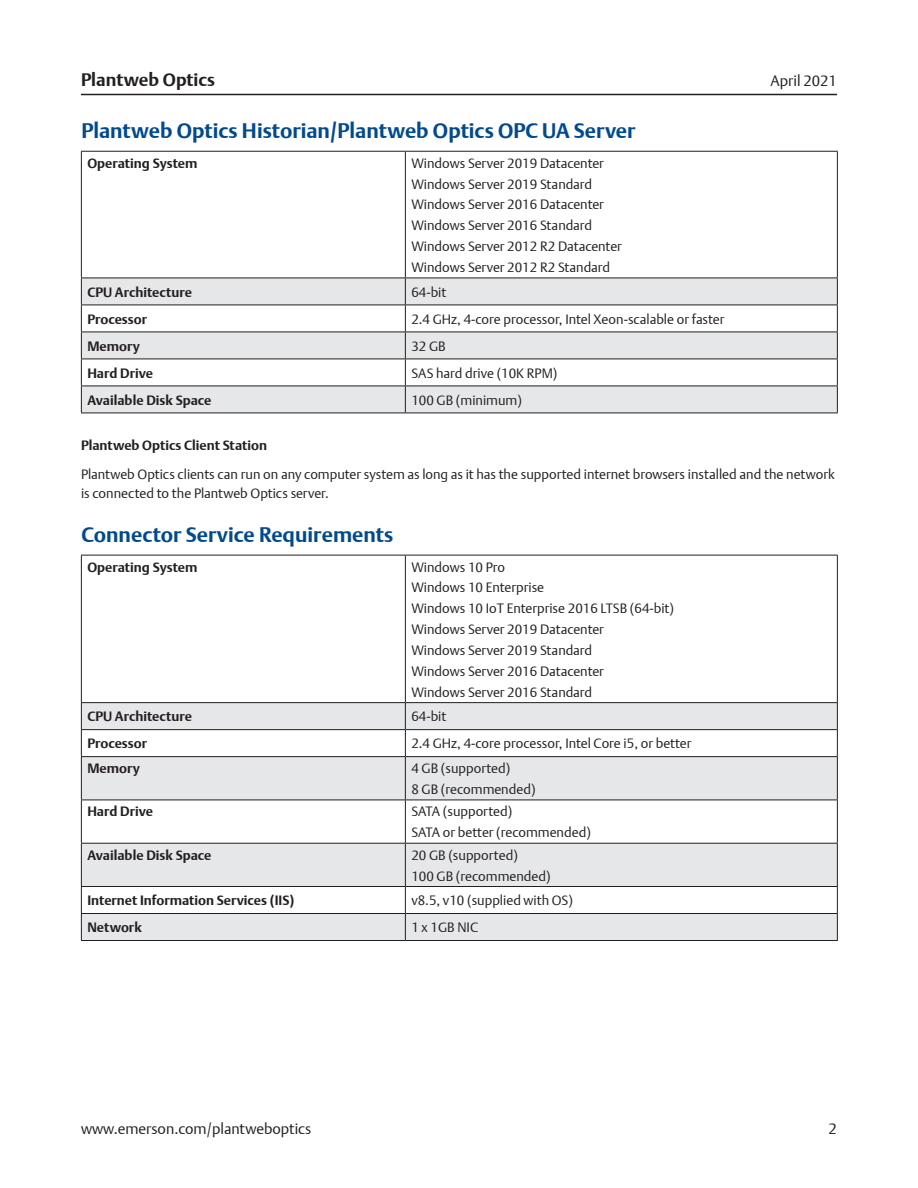
<style>
.page{position:relative;width:918px;height:1188px;background:#fff}
.page>*{position:absolute;margin:0;border:0;box-sizing:border-box;transform-origin:0 0}
.Subhead_1{font:700 21px "DTL Argo T";color:#004a8d}
.t1{font:700 18px "DTL Argo T";color:#231f20}
.t2{font:15px "DTL Argo T Light";color:#231f20}
.Table_Text{font:13.5px "DTL Argo T Light";color:#231f20}
.Table_Text-2{font:700 13.5px "DTL Argo T";color:#231f20}
.Body_Text{font:13.5px/19.5px "DTL Argo T Light";color:#231f20}
.Body_Text-2{font:700 13.5px "DTL Argo T";color:#231f20}
</style>
<div class="page">
<hr style="left:81px;top:94px;width:756px;height:1px;background:#231f20">
<svg style="left:82px;top:279px;width:755px;height:134px;fill:#e6e7e9"></svg>
<hr style="left:81px;top:151px;width:324px;height:1px;background:#231f20">
<hr style="left:81px;top:152px;width:1px;height:126px;background:#231f20">
<hr style="left:405px;top:151px;width:433px;height:1px;background:#231f20">
<hr style="left:405px;top:152px;width:1px;height:126px;background:#231f20">
<hr style="left:837px;top:152px;width:1px;height:126px;background:#231f20">
<hr style="left:81px;top:278px;width:324px;height:1px;background:#231f20">
<hr style="left:405px;top:278px;width:433px;height:1px;background:#231f20">
<hr style="left:81px;top:305px;width:324px;height:1px;background:#231f20">
<hr style="left:405px;top:305px;width:433px;height:1px;background:#231f20">
<hr style="left:81px;top:332px;width:324px;height:1px;background:#231f20">
<hr style="left:405px;top:332px;width:433px;height:1px;background:#231f20">
<hr style="left:81px;top:359px;width:324px;height:1px;background:#231f20">
<hr style="left:405px;top:359px;width:433px;height:1px;background:#231f20">
<hr style="left:81px;top:386px;width:324px;height:1px;background:#231f20">
<svg style="left:81px;top:278px;width:1px;height:135px"></svg>
<hr style="left:405px;top:386px;width:433px;height:1px;background:#231f20">
<svg style="left:405px;top:278px;width:1px;height:135px"></svg>
<svg style="left:837px;top:278px;width:1px;height:135px"></svg>
<hr style="left:81px;top:413px;width:324px;height:1px;background:#231f20">
<hr style="left:405px;top:413px;width:433px;height:1px;background:#231f20">
<svg style="left:82px;top:703px;width:755px;height:237px;fill:#e6e7e9"></svg>
<hr style="left:81px;top:555px;width:324px;height:1px;background:#231f20">
<hr style="left:81px;top:555px;width:1px;height:147px;background:#231f20">
<hr style="left:405px;top:555px;width:433px;height:1px;background:#231f20">
<hr style="left:405px;top:555px;width:1px;height:147px;background:#231f20">
<hr style="left:837px;top:555px;width:1px;height:147px;background:#231f20">
<hr style="left:81px;top:702px;width:324px;height:1px;background:#231f20">
<hr style="left:405px;top:702px;width:433px;height:1px;background:#231f20">
<hr style="left:81px;top:729px;width:324px;height:1px;background:#231f20">
<svg style="left:81px;top:703px;width:1px;height:53px"></svg>
<hr style="left:405px;top:729px;width:433px;height:1px;background:#231f20">
<svg style="left:405px;top:703px;width:1px;height:53px"></svg>
<svg style="left:837px;top:703px;width:1px;height:53px"></svg>
<hr style="left:81px;top:756px;width:324px;height:1px;background:#231f20">
<hr style="left:81px;top:757px;width:1px;height:43px;background:#231f20">
<hr style="left:405px;top:756px;width:433px;height:1px;background:#231f20">
<hr style="left:405px;top:757px;width:1px;height:43px;background:#231f20">
<hr style="left:837px;top:757px;width:1px;height:43px;background:#231f20">
<hr style="left:81px;top:800px;width:324px;height:1px;background:#231f20">
<hr style="left:81px;top:800px;width:1px;height:43px;background:#231f20">
<hr style="left:405px;top:800px;width:433px;height:1px;background:#231f20">
<hr style="left:405px;top:800px;width:1px;height:43px;background:#231f20">
<hr style="left:837px;top:800px;width:1px;height:43px;background:#231f20">
<hr style="left:81px;top:843px;width:324px;height:1px;background:#231f20">
<hr style="left:81px;top:844px;width:1px;height:42px;background:#231f20">
<hr style="left:405px;top:843px;width:433px;height:1px;background:#231f20">
<hr style="left:405px;top:844px;width:1px;height:42px;background:#231f20">
<hr style="left:837px;top:844px;width:1px;height:42px;background:#231f20">
<hr style="left:81px;top:886px;width:324px;height:1px;background:#231f20">
<hr style="left:405px;top:886px;width:433px;height:1px;background:#231f20">
<hr style="left:81px;top:913px;width:324px;height:1px;background:#231f20">
<svg style="left:81px;top:887px;width:1px;height:53px"></svg>
<hr style="left:405px;top:913px;width:433px;height:1px;background:#231f20">
<svg style="left:405px;top:887px;width:1px;height:53px"></svg>
<svg style="left:837px;top:887px;width:1px;height:53px"></svg>
<hr style="left:81px;top:940px;width:324px;height:1px;background:#231f20">
<hr style="left:405px;top:940px;width:433px;height:1px;background:#231f20">
<h2 class="t1" style="left:81px;top:69px;width:136px">Plantweb Optics</h2>
<p class="t2" style="left:770px;top:72px;width:68px">April 2021</p>
<p class="Subhead_1" style="left:81px;top:118px;width:556px">Plantweb Optics Historian/Plantweb Optics OPC UA Server</p>
<p class="Table_Text-2" style="left:87px;top:155px;width:112px">Operating System</p>
<p class="Table_Text" style="left:411px;top:155px;width:194px">Windows Server 2019 Datacenter</p>
<p class="Table_Text" style="left:411px;top:176px;width:182px">Windows Server 2019 Standard</p>
<p class="Table_Text" style="left:411px;top:197px;width:194px">Windows Server 2016 Datacenter</p>
<p class="Table_Text" style="left:411px;top:217px;width:182px">Windows Server 2016 Standard</p>
<p class="Table_Text" style="left:411px;top:238px;width:212px">Windows Server 2012 R2 Datacenter</p>
<p class="Table_Text" style="left:411px;top:259px;width:200px">Windows Server 2012 R2 Standard</p>
<p class="Table_Text-2" style="left:87px;top:284px;width:106px">CPU Architecture</p>
<p class="Table_Text" style="left:411px;top:284px;width:37px">64-bit</p>
<p class="Table_Text-2" style="left:87px;top:311px;width:61px">Processor</p>
<p class="Table_Text" style="left:411px;top:311px;width:314px">2.4 GHz, 4-core processor, Intel Xeon-scalable or faster</p>
<p class="Table_Text-2" style="left:87px;top:338px;width:54px">Memory</p>
<p class="Table_Text" style="left:411px;top:338px;width:36px">32 GB</p>
<p class="Table_Text-2" style="left:87px;top:365px;width:67px">Hard Drive</p>
<p class="Table_Text" style="left:411px;top:365px;width:148px">SAS hard drive (10K RPM)</p>
<p class="Table_Text-2" style="left:87px;top:392px;width:126px">Available Disk Space</p>
<p class="Table_Text" style="left:411px;top:392px;width:112px">100 GB (minimum)</p>
<p class="Body_Text-2" style="left:81px;top:438px;width:188px">Plantweb Optics Client Station</p>
<p class="Body_Text" style="left:81px;top:464px;width:755px">Plantweb Optics clients can run on any computer system as long as it has the supported internet browsers installed and the network is connected to the Plantweb Optics server.</p>
<p class="Subhead_1" style="left:81px;top:522px;width:313px">Connector Service Requirements</p>
<p class="Table_Text-2" style="left:87px;top:559px;width:112px">Operating System</p>
<p class="Table_Text" style="left:411px;top:559px;width:95px">Windows 10 Pro</p>
<p class="Table_Text" style="left:411px;top:580px;width:134px">Windows 10 Enterprise</p>
<p class="Table_Text" style="left:411px;top:600px;width:264px">Windows 10 IoT Enterprise 2016 LTSB (64-bit)</p>
<p class="Table_Text" style="left:411px;top:621px;width:194px">Windows Server 2019 Datacenter</p>
<p class="Table_Text" style="left:411px;top:642px;width:182px">Windows Server 2019 Standard</p>
<p class="Table_Text" style="left:411px;top:663px;width:194px">Windows Server 2016 Datacenter</p>
<p class="Table_Text" style="left:411px;top:684px;width:182px">Windows Server 2016 Standard</p>
<p class="Table_Text-2" style="left:87px;top:709px;width:106px">CPU Architecture</p>
<p class="Table_Text" style="left:411px;top:709px;width:37px">64-bit</p>
<p class="Table_Text-2" style="left:87px;top:736px;width:61px">Processor</p>
<p class="Table_Text" style="left:411px;top:736px;width:282px">2.4 GHz, 4-core processor, Intel Core i5, or better</p>
<p class="Table_Text-2" style="left:87px;top:760px;width:54px">Memory</p>
<p class="Table_Text" style="left:411px;top:760px;width:101px">4 GB (supported)</p>
<p class="Table_Text" style="left:411px;top:781px;width:126px">8 GB (recommended)</p>
<p class="Table_Text-2" style="left:87px;top:804px;width:67px">Hard Drive</p>
<p class="Table_Text" style="left:411px;top:804px;width:103px">SATA (supported)</p>
<p class="Table_Text" style="left:411px;top:824px;width:181px">SATA or better (recommended)</p>
<p class="Table_Text-2" style="left:87px;top:847px;width:126px">Available Disk Space</p>
<p class="Table_Text" style="left:411px;top:847px;width:108px">20 GB (supported)</p>
<p class="Table_Text" style="left:411px;top:868px;width:141px">100 GB (recommended)</p>
<p class="Table_Text-2" style="left:87px;top:892px;width:209px">Internet Information Services (IIS)</p>
<p class="Table_Text" style="left:411px;top:892px;width:163px">v8.5, v10 (supplied with OS)</p>
<p class="Table_Text-2" style="left:87px;top:919px;width:56px">Network</p>
<p class="Table_Text" style="left:411px;top:919px;width:68px">1 x 1GB NIC</p>
<p class="t2" style="left:81px;top:1120px;width:232px">www.emerson.com/plantweboptics</p>
<p class="t2" style="left:829px;top:1120px;width:10px">2</p>
</div>
